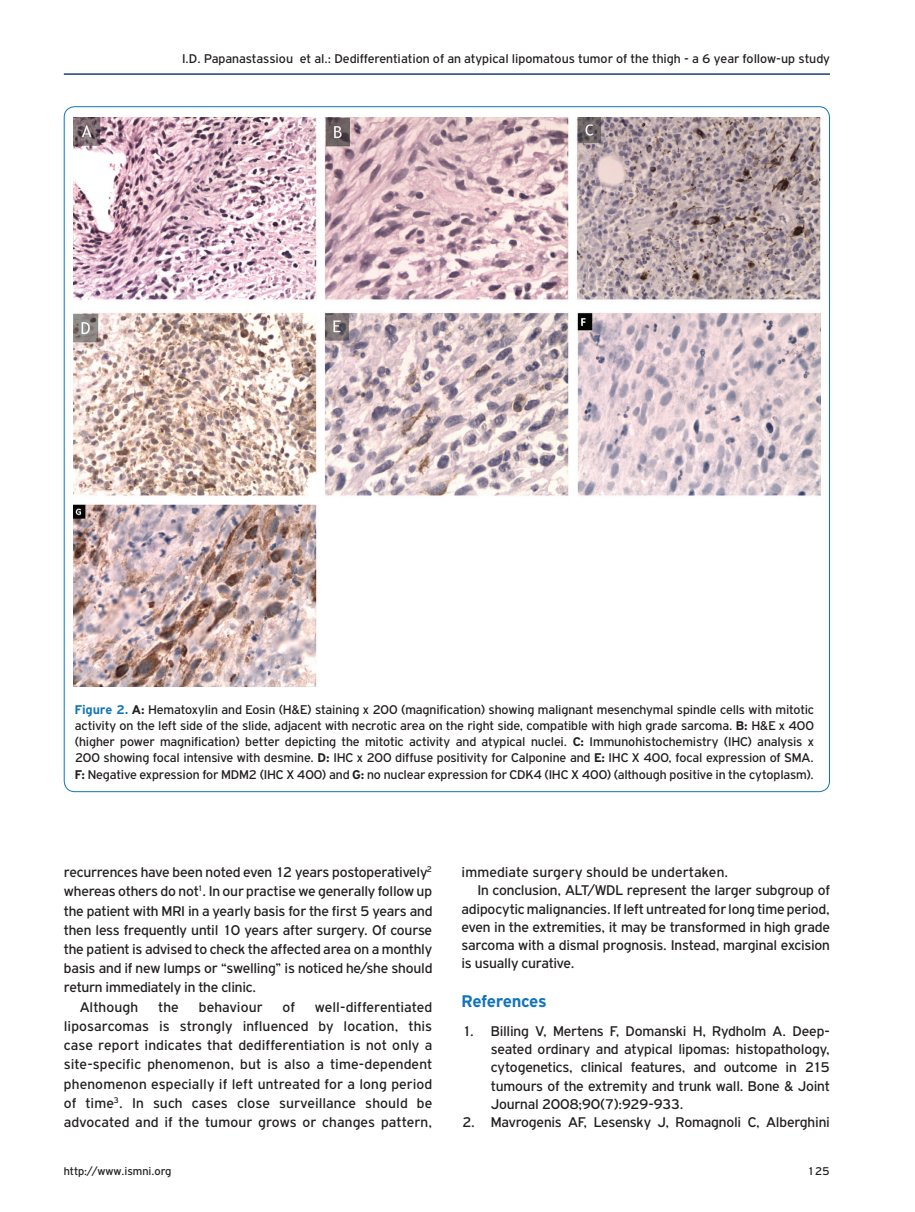
<style>
.page{position:relative;width:915px;height:1212px;background:#fff}
.page>*{position:absolute;margin:0;border:0;box-sizing:border-box;transform-origin:0 0}
.t1{font:700 18px "PF Highway Gothic";letter-spacing:-.02em;color:#1074bc}
.t2{font:15px/19.2px "PF Highway Gothic";letter-spacing:-.01em;color:#231f20;text-align:justify}
.t3{font:15px "PF Highway Gothic";letter-spacing:.01em;color:#231f20}
.t4{font:13.5px/16.2px "PF Highway Gothic";color:#231f20;text-align:justify}
.t5{font:12px "PF Highway Gothic";color:#231f20}
.s1{font-weight:700;color:#1074bc}
.s2{font-weight:700}
</style>
<div class="page">
<hr style="left:64px;top:73px;width:765px;height:2px;background:#1a3f74">
<img style="left:73px;top:117px;width:747px;height:569px">
<p class="t4" style="left:182px;top:50px;width:649px">I.D. Papanastassiou et al.: Dedifferentiation of an atypical lipomatous tumor of the thigh - a 6 year follow-up study</p>
<p class="t4" style="left:75px;top:701px;width:740px"><span class="s1">Figure 2.</span> <span class="s2">A:</span> Hematoxylin and Eosin (H&amp;E) staining x 200 (magnification) showing malignant mesenchymal spindle cells with mitotic activity on the left side of the slide, adjacent with necrotic area on the right side, compatible with high grade sarcoma. <span class="s2">B:</span> H&amp;E x 400 (higher power magnification) better depicting the mitotic activity and atypical nuclei. <span class="s2">C:</span> Immunohistochemistry (IHC) analysis x 200 showing focal intensive with desmine. <span class="s2">D:</span> IHC x 200 diffuse positivity for Calponine and <span class="s2">E:</span> IHC X 400, focal expression of SMA.<br><span class="s2">F:</span> Negative expression for MDM2 (IHC X 400) and <span class="s2">G:</span> no nuclear expression for CDK4 (IHC X 400) (although positive in the cytoplasm).</p>
<p class="t2" style="left:64px;top:862px;width:370px">recurrences have been noted even 12 years postoperatively<sup>2</sup></p>
<p class="t2" style="left:64px;top:882px;width:370px">whereas others do not<sup>1</sup>. In our practise we generally follow up</p>
<p class="t2" style="left:64px;top:901px;width:370px">the patient with MRI in a yearly basis for the first 5 years and</p>
<p class="t2" style="left:64px;top:920px;width:370px">then less frequently until 10 years after surgery. Of course</p>
<p class="t2" style="left:64px;top:939px;width:369px">the patient is advised to check the affected area on a monthly</p>
<p class="t2" style="left:64px;top:959px;width:370px">basis and if new lumps or “swelling” is noticed he/she should</p>
<p class="t2" style="left:64px;top:978px;width:194px">return immediately in the clinic.</p>
<p class="t3" style="left:80px;top:999px;width:60px">Although</p>
<p class="t2" style="left:158px;top:997px;width:22px">the</p>
<p class="t3" style="left:199px;top:999px;width:65px">behaviour</p>
<p class="t2" style="left:282px;top:997px;width:14px">of</p>
<p class="t2" style="left:64px;top:997px;width:370px;text-indent:251px">well-differentiated liposarcomas is strongly influenced by location, this case report indicates that dedifferentiation is not only a site-specific phenomenon, but is also a time-dependent phenomenon especially if left untreated for a long period of time<sup>3</sup>. In such cases close surveillance should be advocated and if the tumour grows or changes pattern,</p>
<p class="t3" style="left:461px;top:864px;width:268px">immediate surgery should be undertaken.</p>
<p class="t2" style="left:477px;top:881px;width:354px">In conclusion, ALT/WDL represent the larger subgroup of</p>
<p class="t2" style="left:461px;top:899px;width:369px">adipocytic malignancies. If left untreated for long time period,</p>
<p class="t2" style="left:461px;top:917px;width:370px">even in the extremities, it may be transformed in high grade</p>
<p class="t2" style="left:461px;top:935px;width:370px">sarcoma with a dismal prognosis. Instead, marginal excision</p>
<p class="t2" style="left:461px;top:954px;width:114px">is usually curative.</p>
<p class="t1" style="left:461px;top:991px;width:86px">References</p>
<p class="t2" style="left:490px;top:1022px;width:340px;line-height:18.1px;text-indent:-29px">1. Billing V, Mertens F, Domanski H, Rydholm A. Deep&shy;seated ordinary and atypical lipomas: histopathology, cytogenetics, clinical features, and outcome in 215 tumours of the extremity and trunk wall. Bone &amp; Joint Journal 2008;90(7):929-933.</p>
<p class="t2" style="left:462px;top:1112px;width:369px">2. Mavrogenis AF, Lesensky J, Romagnoli C, Alberghini</p>
<p class="t5" style="left:64px;top:1165px;width:109px">http://www.ismni.org</p>
<p class="t5" style="left:806px;top:1165px;width:24px">125</p>
</div>
